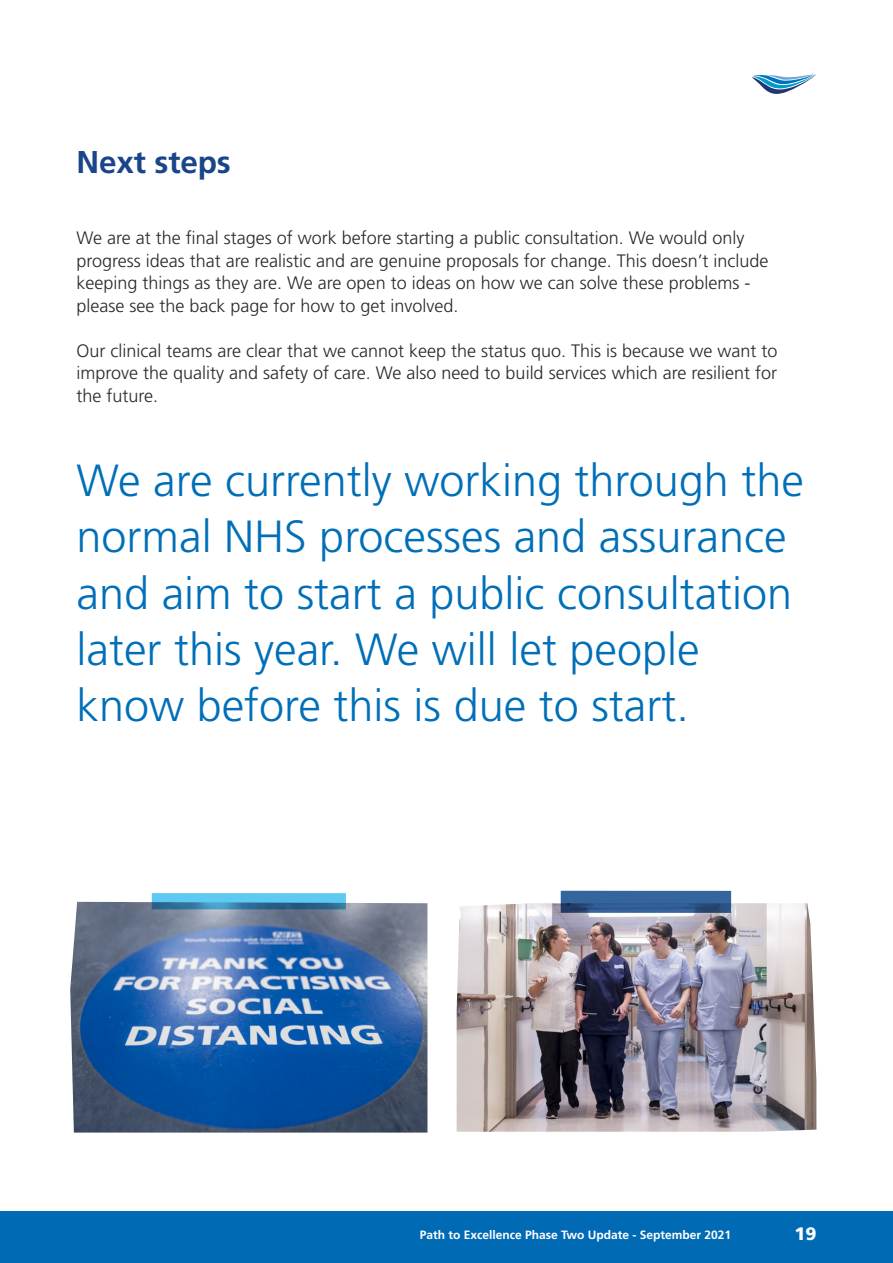
<style>
.page{position:relative;width:893px;height:1263px;background:#fff}
.page>*{position:absolute;margin:0;border:0;box-sizing:border-box;transform-origin:0 0}
.Body{font:300 45px/56.2px "Frutiger";color:#006fb8}
.Heading_2{font:700 31.5px "Frutiger";letter-spacing:-.005em;color:#1a458a}
.Body-2{font:300 18px/22.5px "Frutiger";color:#282827}
.t1{font:900 18px "Frutiger";color:#fff}
.Body-3{font:700 12px "Frutiger";color:#fff}
</style>
<div class="page">
<div style="left:0;top:1212px;width:893px;height:51px;background:#006ab4"></div>
<img style="left:70px;top:902px;width:357px;height:230px">
<svg style="left:152px;top:893px;width:194px;height:16px;background:#4da5cd"></svg>
<img style="left:457px;top:903px;width:359px;height:229px">
<svg style="left:561px;top:891px;width:170px;height:22px;background:#325e94"></svg>
<svg style="left:752px;top:74px;width:65px;height:20px"></svg>
<p class="Heading_2" style="left:77px;top:144px;width:156px">Next steps</p>
<p class="Body-2" style="left:77px;top:227px;width:693px">We are at the final stages of work before starting a public consultation. We would only progress ideas that are realistic and are genuine proposals for change. This doesn’t include keeping things as they are. We are open to ideas on how we can solve these problems - please see the back page for how to get involved.</p>
<p class="Body-2" style="left:77px;top:339px;width:702px;text-align:justify">Our clinical teams are clear that we cannot keep the status quo. This is because we want to improve the quality and safety of care. We also need to build services which are resilient for the future.</p>
<p class="Body" style="left:77px;top:452px;width:729px">We are currently working through the normal NHS processes and assurance and aim to start a public consultation later this year. We will let people know before this is due to start.</p>
<p class="Body-3" style="left:420px;top:1228px;width:313px">Path to Excellence Phase Two Update - September 2021</p>
<p class="t1" style="left:794px;top:1222px;width:24px">19</p>
</div>
